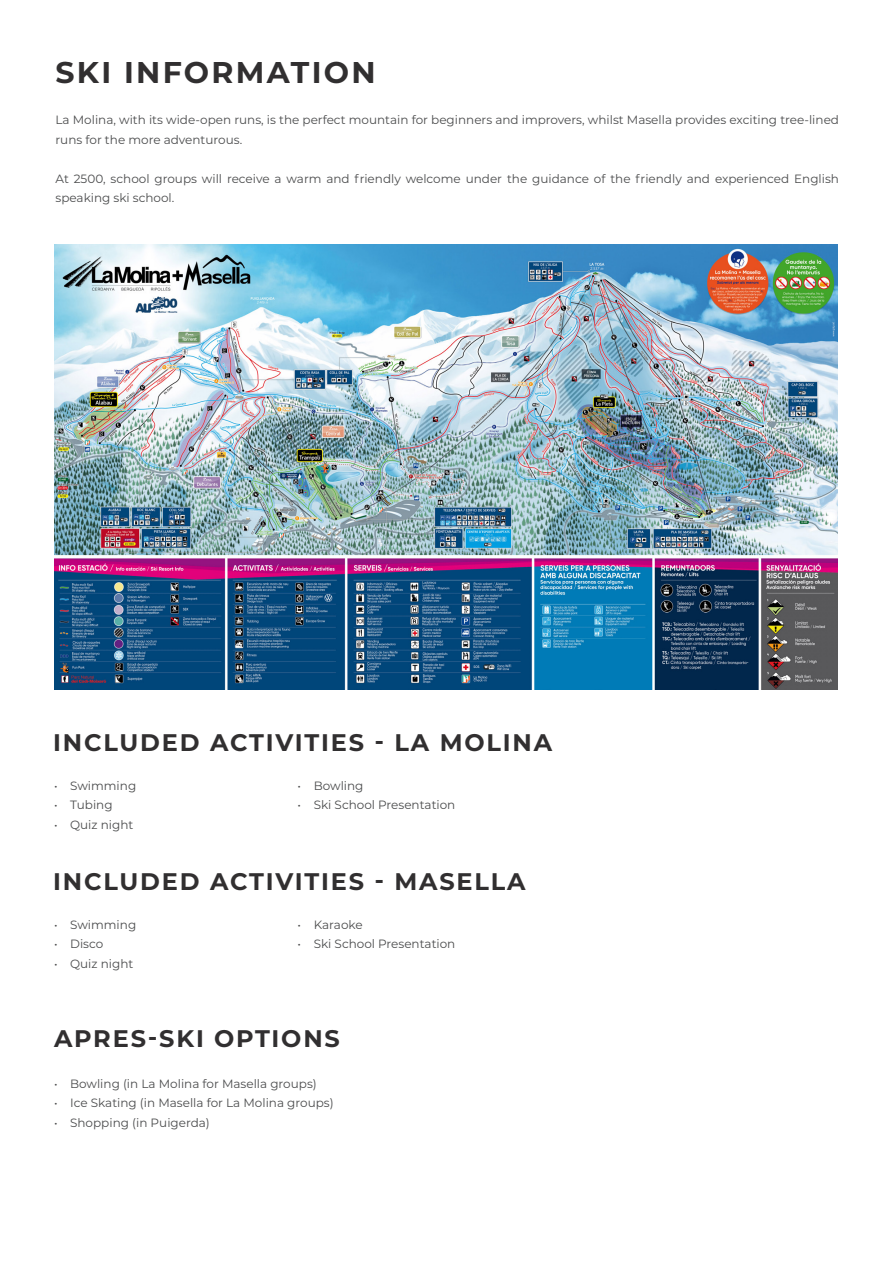
<style>
.page{position:relative;width:893px;height:1263px;background:#fff}
.page>*{position:absolute;margin:0;border:0;box-sizing:border-box;transform-origin:0 0}
.t1{font:700 30px "Montserrat";letter-spacing:.075em;color:#312f30}
.t2{font:700 24px "Montserrat";letter-spacing:.075em;color:#312f30}
.t3{font:12px/19.5px "Montserrat";color:#4b4c4d}
</style>
<div class="page">
<img style="left:54px;top:245px;width:783px;height:444px">
<p class="t1" style="left:56px;top:51px;width:322px">SKI INFORMATION</p>
<p class="t3" style="left:56px;top:110px;width:785px">La Molina, with its wide-open runs, is the perfect mountain for beginners and improvers, whilst Masella provides exciting tree-lined runs for the more adventurous.</p>
<p class="t3" style="left:56px;top:168px;width:785px">At 2500, school groups will receive a warm and friendly welcome under the guidance of the friendly and experienced English speaking ski school.</p>
<p class="t2" style="left:53px;top:726px;width:500px">INCLUDED ACTIVITIES - LA MOLINA</p>
<p class="t3" style="left:54px;top:775px;width:84px">• Swimming</p>
<p class="t3" style="left:54px;top:795px;width:60px">• Tubing</p>
<p class="t3" style="left:54px;top:814px;width:81px">• Quiz night</p>
<p class="t3" style="left:298px;top:775px;width:67px">• Bowling</p>
<p class="t3" style="left:298px;top:795px;width:159px">• Ski School Presentation</p>
<p class="t2" style="left:53px;top:864px;width:474px">INCLUDED ACTIVITIES - MASELLA</p>
<p class="t3" style="left:54px;top:914px;width:84px">• Swimming</p>
<p class="t3" style="left:54px;top:934px;width:51px">• Disco</p>
<p class="t3" style="left:54px;top:953px;width:81px">• Quiz night</p>
<p class="t3" style="left:298px;top:914px;width:67px">• Karaoke</p>
<p class="t3" style="left:298px;top:934px;width:159px">• Ski School Presentation</p>
<p class="t2" style="left:54px;top:1021px;width:287px">APRES-SKI OPTIONS</p>
<p class="t3" style="left:54px;top:1073px;width:264px">• Bowling (in La Molina for Masella groups)</p>
<p class="t3" style="left:54px;top:1093px;width:281px">• Ice Skating (in Masella for La Molina groups)</p>
<p class="t3" style="left:54px;top:1112px;width:157px">• Shopping (in Puigerda)</p>
</div>
